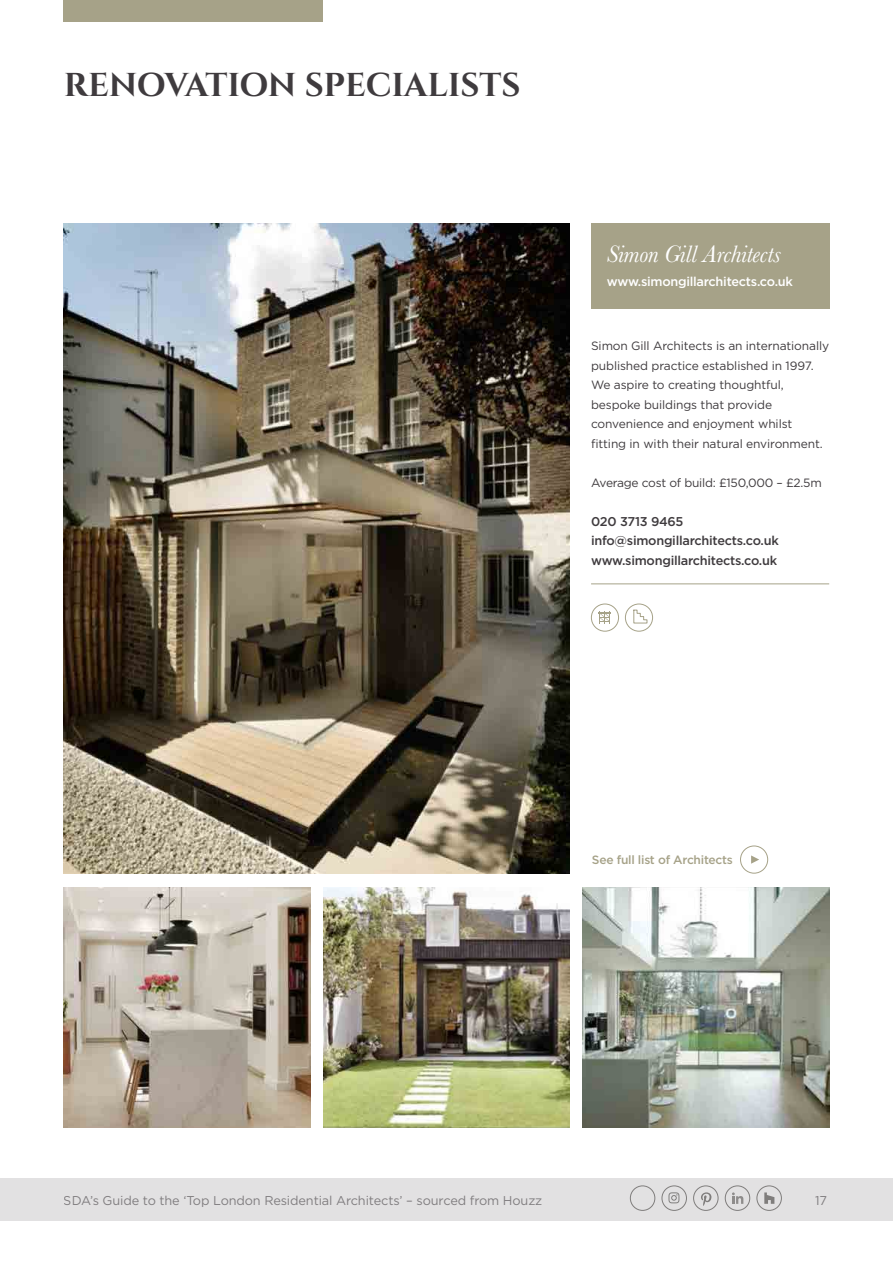
<style>
.page{position:relative;width:893px;height:1263px;background:#fff}
.page>*{position:absolute;margin:0;border:0;box-sizing:border-box;transform-origin:0 0}
.t1{font:700 33px "Cinzel";letter-spacing:-.005em;color:#3f3b3e}
.t2{font:italic 24.75px "Baskerville";letter-spacing:-.01em;color:#fff}
.t3{font:500 12.75px/19.5px "Gotham";letter-spacing:-.02em;color:#3f3b3e}
.t4{font:12.75px "Gotham";letter-spacing:-.01em;color:#3f3b3e}
.t5{font:500 12.75px "Gotham";letter-spacing:-.02em;color:#fff}
.t6{font:12px/19.5px "Gotham";letter-spacing:-.01em;color:#3f3b3e}
.t7{font:500 12px "Gotham";letter-spacing:-.02em;color:#a6a288}
</style>
<div class="page">
<div style="left:0;top:1178px;width:893px;height:42px;background:#e2e1e2"></div>
<div style="left:662px;top:1185px;width:25px;height:26px;border:1px solid #7f7d7c;border-radius:50%"></div>
<svg style="left:668px;top:1192px;width:11px;height:11px"></svg>
<div style="left:725px;top:1185px;width:25px;height:26px;border:1px solid #7f7d7c;border-radius:50%"></div>
<svg style="left:732px;top:1192px;width:11px;height:12px"></svg>
<div style="left:693px;top:1185px;width:25px;height:26px;border:1px solid #7f7d7c;border-radius:50%"></div>
<svg style="left:701px;top:1192px;width:10px;height:14px"></svg>
<div style="left:756px;top:1185px;width:26px;height:26px;border:1px solid #7f7d7c;border-radius:50%"></div>
<svg style="left:764px;top:1192px;width:10px;height:12px"></svg>
<img style="left:64px;top:223px;width:506px;height:651px">
<div style="left:64px;top:0;width:259px;height:21px;background:#a6a288"></div>
<img style="left:583px;top:887px;width:246px;height:240px">
<img style="left:64px;top:887px;width:246px;height:240px">
<img style="left:323px;top:887px;width:247px;height:240px">
<hr style="left:591px;top:583px;width:238px;height:1px;background:#a6a288">
<div style="left:591px;top:223px;width:238px;height:85px;background:#a6a288"></div>
<div style="left:591px;top:604px;width:28px;height:27px;border:1px solid #a6a288;border-radius:50%"></div>
<svg style="left:599px;top:611px;width:12px;height:13px"></svg>
<div style="left:625px;top:604px;width:28px;height:27px;border:1px solid #a6a288;border-radius:50%"></div>
<svg style="left:633px;top:609px;width:15px;height:15px"></svg>
<div style="left:740px;top:846px;width:28px;height:27px;border:1px solid #a6a288;border-radius:50%"></div>
<svg style="left:751px;top:855px;width:8px;height:9px"></svg>
<div style="left:630px;top:1185px;width:25px;height:26px;border:1px solid #7f7d7c;border-radius:50%"></div>
<h1 class="t1" style="left:64px;top:65px;width:458px">RENOVATION SPECIALISTS</h1>
<h2 class="t2" style="left:607px;top:237px;width:176px">Simon Gill Architects</h2>
<p class="t5" style="left:607px;top:273px;width:188px">www.simongillarchitects.co.uk</p>
<p class="t6" style="left:591px;top:336px;width:240px">Simon Gill Architects is an internationally published practice established in 1997.<br>We aspire to creating thoughtful, bespoke buildings that provide convenience and enjoyment whilst fitting in with their natural environment.</p>
<p class="t6" style="left:591px;top:472px;width:232px">Average cost of build: £150,000 – £2.5m</p>
<p class="t3" style="left:591px;top:511px;width:189px">020 3713 9465 info@simongillarchitects.co.uk www.simongillarchitects.co.uk</p>
<p class="t7" style="left:592px;top:851px;width:142px">See full list of Architects</p>
<p class="t4" style="left:64px;top:1192px;width:480px">SDA’s Guide to the ‘Top London Residential Architects’ – sourced from Houzz</p>
<p class="t4" style="left:815px;top:1192px;width:14px">17</p>
</div>
